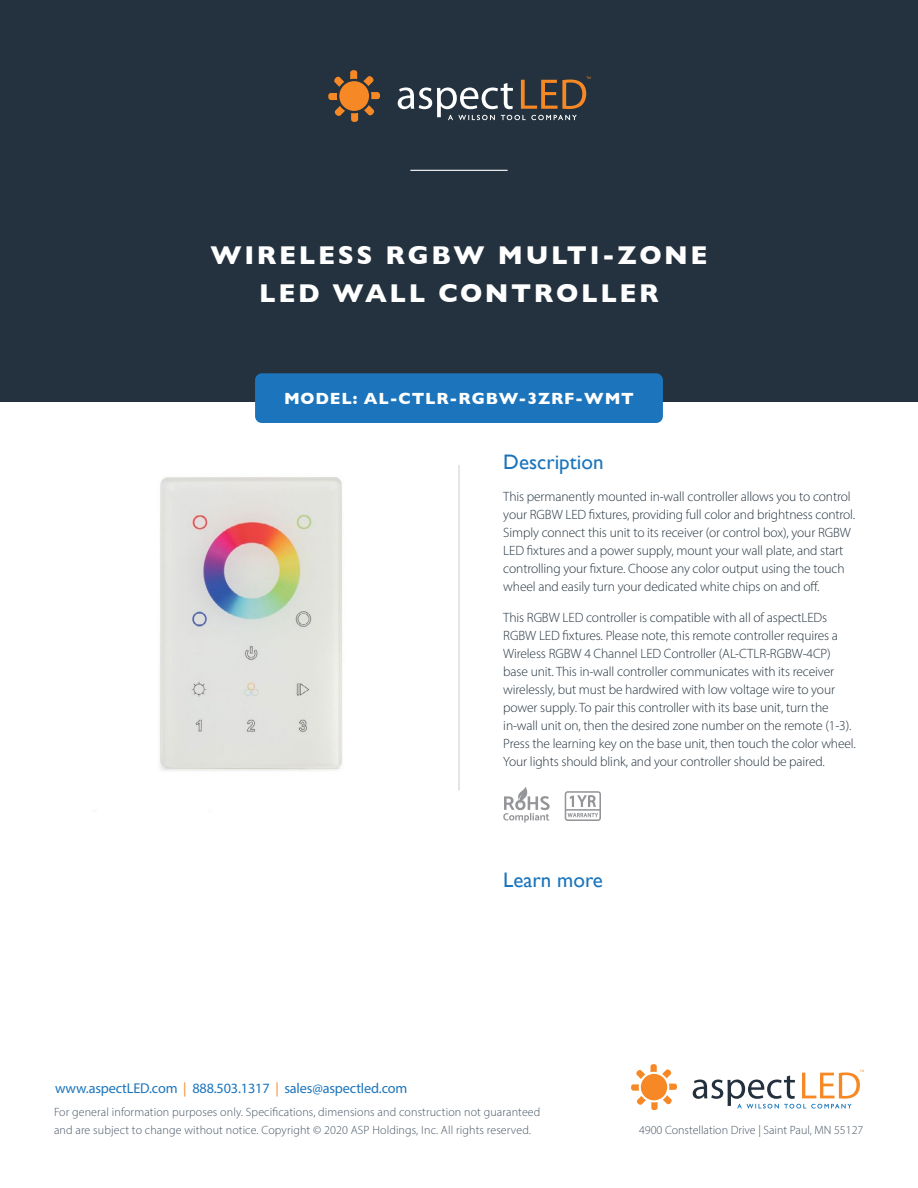
<style>
.page{position:relative;width:918px;height:1188px;background:#fff}
.page>*{position:absolute;margin:0;border:0;box-sizing:border-box;transform-origin:0 0}
.t1{font:700 26.25px/38.1px "Gill Sans";letter-spacing:.1em;color:#fff;text-align:center}
.t2{font:21px "Gill Sans";color:#1c75bc}
.t3{font:700 16.5px "Gill Sans";letter-spacing:.05em;color:#fff}
.t4{font:14.25px "Myriad Pro";letter-spacing:-.01em;color:#1c75bc}
.t5{font:300 13.5px/18px "Myriad Pro";letter-spacing:-.01em;color:#23323e}
.t6{font:300 12px/18px "Myriad Pro";letter-spacing:.01em;color:#455464}
.s1{color:#f68b2b}
</style>
<div class="page">
<svg style="left:631px;top:1064px;width:46px;height:47px"></svg>
<svg style="left:693px;top:1070px;width:171px;height:39px"></svg>
<img style="left:159px;top:477px;width:183px;height:294px">
<div style="left:0;top:0;width:918px;height:401px;background:#23323e"></div>
<div style="left:255px;top:373px;width:408px;height:50px;background:#1c75bc;border-radius:7px"></div>
<hr style="left:410px;top:170px;width:98px;height:1px;background:#fff">
<svg style="left:328px;top:70px;width:52px;height:52px"></svg>
<svg style="left:398px;top:77px;width:193px;height:43px"></svg>
<svg style="left:503px;top:787px;width:47px;height:36px"></svg>
<svg style="left:565px;top:791px;width:36px;height:30px"></svg>
<hr style="left:458px;top:465px;width:2px;height:325px;background:#dcddde">
<h1 class="t1" style="left:211px;top:235px;width:498px">WIRELESS RGBW MULTI-ZONE<br>LED WALL CONTROLLER</h1>
<p class="t3" style="left:284px;top:386px;width:351px">MODEL: AL-CTLR-RGBW-3ZRF-WMT</p>
<h2 class="t2" style="left:503px;top:450px;width:102px">Description</h2>
<p class="t5" style="left:503px;top:487px;width:353px">This permanently mounted in-wall controller allows you to control your RGBW LED fixtures, providing full color and brightness control.<br>Simply connect this unit to its receiver (or control box), your RGBW LED fixtures and a power supply, mount your wall plate, and start controlling your fixture. Choose any color output using the touch wheel and easily turn your dedicated white chips on and off.</p>
<p class="t5" style="left:503px;top:609px;width:354px">This RGBW LED controller is compatible with all of aspectLEDs RGBW LED fixtures. Please note, this remote controller requires a Wireless RGBW 4 Channel LED Controller (AL-CTLR-RGBW-4CP) base unit. This in-wall controller communicates with its receiver wirelessly, but must be hardwired with low voltage wire to your power supply. To pair this controller with its base unit, turn the in-wall unit on, then the desired zone number on the remote (1-3).<br>Press the learning key on the base unit, then touch the color wheel.<br>Your lights should blink, and your controller should be paired.</p>
<h2 class="t2" style="left:503px;top:868px;width:101px">Learn more</h2>
<p class="t4" style="left:55px;top:1080px;width:354px">www.aspectLED.com <span class="s1">|</span> 888.503.1317 <span class="s1">|</span> sales@aspectled.com</p>
<p class="t6" style="left:54px;top:1103px;width:488px">For general information purposes only. Specifications, dimensions and construction not guaranteed and are subject to change without notice. Copyright © 2020 ASP Holdings, Inc. All rights reserved.</p>
<p class="t6" style="left:639px;top:1121px;width:226px">4900 Constellation Drive | Saint Paul, MN 55127</p>
</div>
